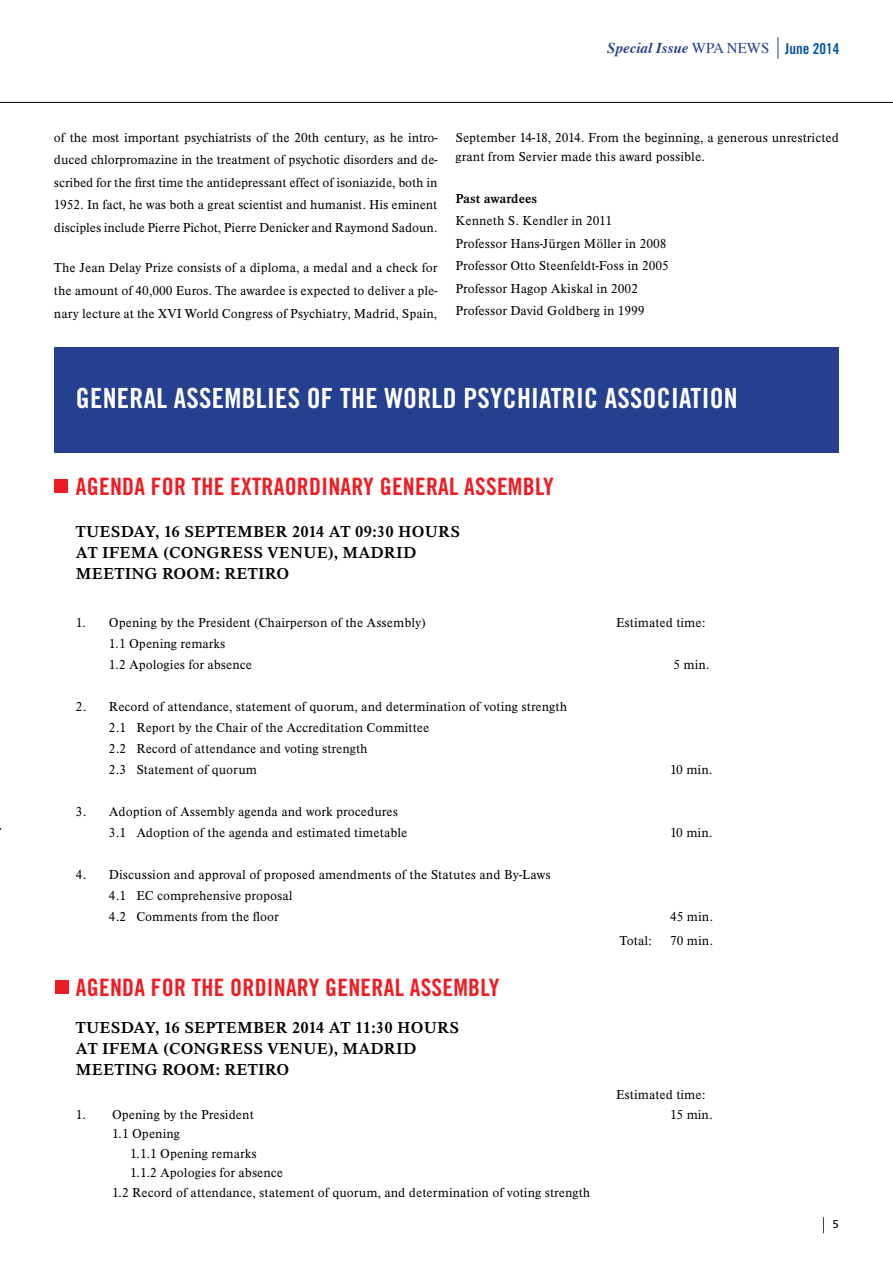
<style>
.page{position:relative;width:893px;height:1263px;background:#fff}
.page>*{position:absolute;margin:0;border:0;box-sizing:border-box;transform-origin:0 0}
.t1{font:27.75px "Trade Gothic Bold Cond Twenty";letter-spacing:.01em;color:#fff}
.t2{font:24px "Trade Gothic Bold Cond Twenty";letter-spacing:.01em;color:#ed1d24}
.t3{font:700 16.5px/21px "Timeless EF";letter-spacing:.01em;color:#000}
.t4{font:italic 700 15px "Times";color:#25408f}
.t5{font:300 13.5px/22.5px "Timeless EF";color:#000}
.t6{font:700 13.5px "Timeless EF";letter-spacing:-.005em;color:#000}
.t7{font:11.25px "Frutiger";color:#000}
.s1{font-weight:400;font-style:normal}
.s2{font-family:"Trade Gothic Bold Cond Twenty";font-weight:400;font-style:normal;color:#0054a6}
</style>
<div class="page">
<hr style="left:0;top:102px;width:893px;height:1px;background:#000">
<svg style="left:823px;top:1217px;width:1px;height:16px"></svg>
<svg style="left:778px;top:37px;width:1px;height:22px"></svg>
<div style="left:54px;top:347px;width:785px;height:106px;background:#25408f"></div>
<div style="left:54px;top:479px;width:14px;height:13px;background:#ed1d24"></div>
<div style="left:55px;top:980px;width:14px;height:14px;background:#ed1d24"></div>
<p class="t4" style="left:607px;top:34px;width:234px">Special Issue <span class="s1">WPA NEWS</span> <span class="s2">June 2014</span></p>
<p class="t5" style="left:54px;top:126px;width:385px;text-align:justify">of the most important psychiatrists of the 20th century, as he intro&shy;duced chlorpromazine in the treatment of psychotic disorders and de&shy;scribed for the first time the antidepressant effect of isoniazide, both in 1952. In fact, he was both a great scientist and humanist. His eminent disciples include Pierre Pichot, Pierre Denicker and Raymond Sadoun.</p>
<p class="t5" style="left:54px;top:257px;width:385px;text-align:justify">The Jean Delay Prize consists of a diploma, a medal and a check for the amount of 40,000 Euros. The awardee is expected to deliver a ple&shy;nary lecture at the XVI World Congress of Psychiatry, Madrid, Spain,</p>
<p class="t5" style="left:455px;top:128px;width:385px;line-height:19.2px">September 14-18, 2014. From the beginning, a generous unrestricted grant from Servier made this award possible.</p>
<p class="t6" style="left:455px;top:191px;width:83px">Past awardees</p>
<p class="t5" style="left:455px;top:210px;width:215px">Kenneth S. Kendler in 2011<br>Professor Hans-Jürgen Möller in 2008<br>Professor Otto Steenfeldt-Foss in 2005<br>Professor Hagop Akiskal in 2002<br>Professor David Goldberg in 1999</p>
<h1 class="t1" style="left:76px;top:381px;width:663px">GENERAL ASSEMBLI ES OF THE WORLD PSYCHIATRIC ASSOCIATION</h1>
<h2 class="t2" style="left:76px;top:471px;width:469px">AGENDA FOR THE EXTRAORDINARY GENERAL ASSEMBLY</h2>
<p class="t3" style="left:76px;top:521px;width:386px">TUESDAY, 16 SEPTEMBER 2014 AT 09:30 HOURS<br>AT IFEMA (CONGRESS VENUE), MADRID<br>MEETING ROOM: RETIRO</p>
<p class="t5" style="left:76px;top:611px;width:351px">1. Opening by the President (Chairperson of the Assembly)</p>
<p class="t5" style="left:616px;top:611px;width:91px">Estimated time:</p>
<p class="t5" style="left:109px;top:633px;width:145px;line-height:21px">1.1 Opening remarks<br>1.2 Apologies for absence</p>
<p class="t5" style="left:673px;top:653px;width:38px">5 min.</p>
<p class="t5" style="left:109px;top:696px;width:460px;line-height:21px;text-indent:-33px">2. Record of attendance, statement of quorum, and determination of voting strength 2.1 Report by the Chair of the Accreditation Committee<br>2.2 Record of attendance and voting strength<br>2.3 Statement of quorum</p>
<p class="t5" style="left:109px;top:801px;width:300px;line-height:21px;text-indent:-33px">3. Adoption of Assembly agenda and work procedures<br>3.1 Adoption of the agenda and estimated timetable</p>
<p class="t5" style="left:109px;top:864px;width:443px;line-height:21px;text-indent:-33px">4. Discussion and approval of proposed amendments of the Statutes and By-Laws<br>4.1 EC comprehensive proposal<br>4.2 Comments from the floor</p>
<h2 class="t2" style="left:76px;top:972px;width:415px">AGENDA FOR THE ORDINARY GENERAL ASSEMBLY</h2>
<p class="t3" style="left:76px;top:1017px;width:385px">TUESDAY, 16 SEPTEMBER 2014 AT 11:30 HOURS<br>AT IFEMA (CONGRESS VENUE), MADRID<br>MEETING ROOM: RETIRO</p>
<p class="t5" style="left:670px;top:758px;width:44px">10 min.</p>
<p class="t5" style="left:670px;top:821px;width:44px">10 min.</p>
<p class="t5" style="left:670px;top:905px;width:45px">45 min.</p>
<p class="t5" style="left:619px;top:929px;width:34px">Total:</p>
<p class="t5" style="left:670px;top:929px;width:45px">70 min.</p>
<p class="t5" style="left:616px;top:1084px;width:91px">Estimated time:</p>
<p class="t5" style="left:76px;top:1103px;width:179px">1. Opening by the President</p>
<p class="t5" style="left:670px;top:1103px;width:44px">15 min.</p>
<p class="t5" style="left:112px;top:1123px;width:70px">1.1 Opening</p>
<p class="t5" style="left:130px;top:1142px;width:128px">1.1.1 Opening remarks</p>
<p class="t5" style="left:130px;top:1162px;width:155px">1.1.2 Apologies for absence</p>
<p class="t5" style="left:112px;top:1181px;width:480px">1.2 Record of attendance, statement of quorum, and determination of voting strength</p>
<p class="t7" style="left:832px;top:1217px;width:8px">5</p>
</div>
